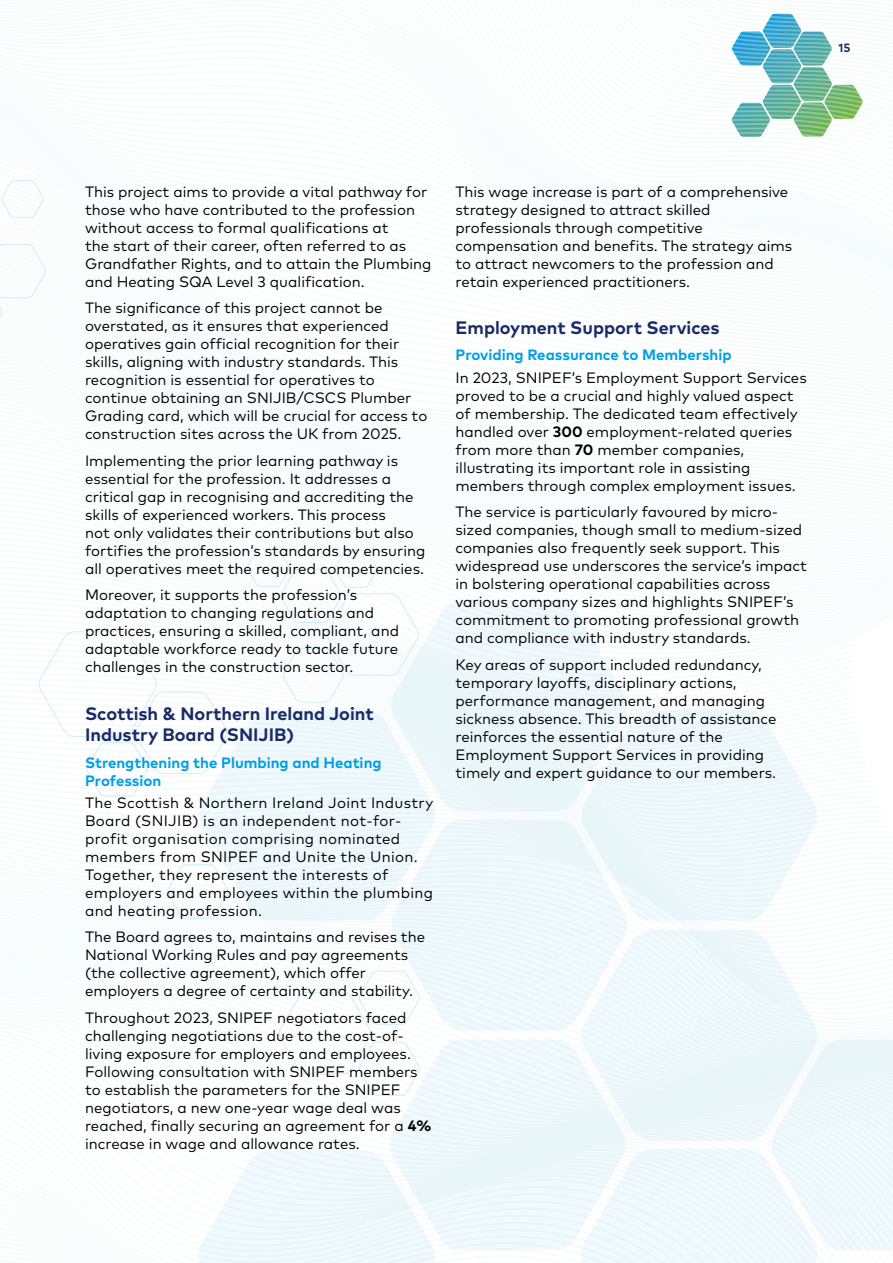
<style>
.page{position:relative;width:893px;height:1263px;background:#fff}
.page>*{position:absolute;margin:0;border:0;box-sizing:border-box;transform-origin:0 0}
.t1{font:700 18px/21.6px "Mark Pro";color:#192a67}
.t2{font:15px/18px "Mark Pro";color:#000}
.t3{font:15px/18px "Mark Pro";letter-spacing:.02em;color:#000}
.t4{font:700 15px/18px "Mark Pro";color:#009fe3}
.t5{font:700 12px "Mark Pro";color:#192a67}
.s1{font-weight:700}
</style>
<div class="page">
<svg style="left:198px;top:600px;width:695px;height:663px;fill:#f0f9fc"></svg>
<svg style="left:1px;top:180px;width:43px;height:38px"></svg>
<svg style="left:0;top:244px;width:46px;height:74px"></svg>
<svg style="left:168px;top:864px;width:60px;height:54px"></svg>
<svg style="left:279px;top:971px;width:140px;height:125px"></svg>
<svg style="left:247px;top:549px;width:172px;height:153px"></svg>
<svg style="left:39px;top:631px;width:188px;height:165px"></svg>
<svg style="left:731px;top:13px;width:132px;height:124px"></svg>
<p class="t5" style="left:838px;top:39px;width:13px">15</p>
<p class="t2" style="left:85px;top:181px;width:348px">This project aims to provide a vital pathway for those who have contributed to the profession without access to formal qualifications at<br>the start of their career, often referred to as Grandfather Rights, and to attain the Plumbing and Heating SQA Level 3 qualification.</p>
<p class="t2" style="left:85px;top:298px;width:344px">The significance of this project cannot be overstated, as it ensures that experienced operatives gain official recognition for their skills, aligning with industry standards. This recognition is essential for operatives to continue obtaining an SNIJIB/CSCS Plumber Grading card, which will be crucial for access to construction sites across the UK from 2025.</p>
<p class="t2" style="left:85px;top:450px;width:342px">Implementing the prior learning pathway is essential for the profession. It addresses a critical gap in recognising and accrediting the skills of experienced workers. This process<br>not only validates their contributions but also fortifies the profession’s standards by ensuring all operatives meet the required competencies.</p>
<p class="t2" style="left:85px;top:585px;width:315px">Moreover, it supports the profession’s adaptation to changing regulations and practices, ensuring a skilled, compliant, and adaptable workforce ready to tackle future challenges in the construction sector.</p>
<p class="t1" style="left:85px;top:701px;width:290px">Scottish &amp; Northern Ireland Joint<br>Industry Board (SNIJIB)</p>
<p class="t4" style="left:85px;top:752px;width:298px">Strengthening the Plumbing and Heating<br>Profession</p>
<p class="t3" style="left:85px;top:792px;width:350px">The Scottish &amp; Northern Ireland Joint Industry Board (SNIJIB) is an independent not-for&shy;profit organisation comprising nominated members from SNIPEF and Unite the Union.<br>Together, they represent the interests of employers and employees within the plumbing and heating profession.</p>
<p class="t2" style="left:85px;top:927px;width:342px">The Board agrees to, maintains and revises the National Working Rules and pay agreements (the collective agreement), which offer employers a degree of certainty and stability.</p>
<p class="t2" style="left:85px;top:1007px;width:348px">Throughout 2023, SNIPEF negotiators faced challenging negotiations due to the cost-of&shy;living exposure for employers and employees.<br>Following consultation with SNIPEF members to establish the parameters for the SNIPEF negotiators, a new one-year wage deal was reached, finally securing an agreement for a <span class="s1">4% </span>increase in wage and allowance rates.</p>
<p class="t2" style="left:455px;top:181px;width:338px">This wage increase is part of a comprehensive strategy designed to attract skilled professionals through competitive compensation and benefits. The strategy aims to attract newcomers to the profession and retain experienced practitioners.</p>
<p class="t1" style="left:455px;top:315px;width:266px">Employment Support Services</p>
<p class="t4" style="left:455px;top:345px;width:278px">Providing Reassurance to Membership</p>
<p class="t2" style="left:455px;top:367px;width:353px">In 2023, SNIPEF’s Employment Support Services proved to be a crucial and highly valued aspect of membership. The dedicated team effectively handled over <span class="s1">300</span> employment-related queries from more than <span class="s1">70</span> member companies, illustrating its important role in assisting members through complex employment issues.</p>
<p class="t2" style="left:455px;top:502px;width:353px">The service is particularly favoured by micro&shy;sized companies, though small to medium-sized companies also frequently seek support. This widespread use underscores the service’s impact in bolstering operational capabilities across various company sizes and highlights SNIPEF’s commitment to promoting professional growth and compliance with industry standards.</p>
<p class="t2" style="left:455px;top:654px;width:323px">Key areas of support included redundancy, temporary layoffs, disciplinary actions, performance management, and managing sickness absence. This breadth of assistance reinforces the essential nature of the Employment Support Services in providing timely and expert guidance to our members.</p>
</div>
